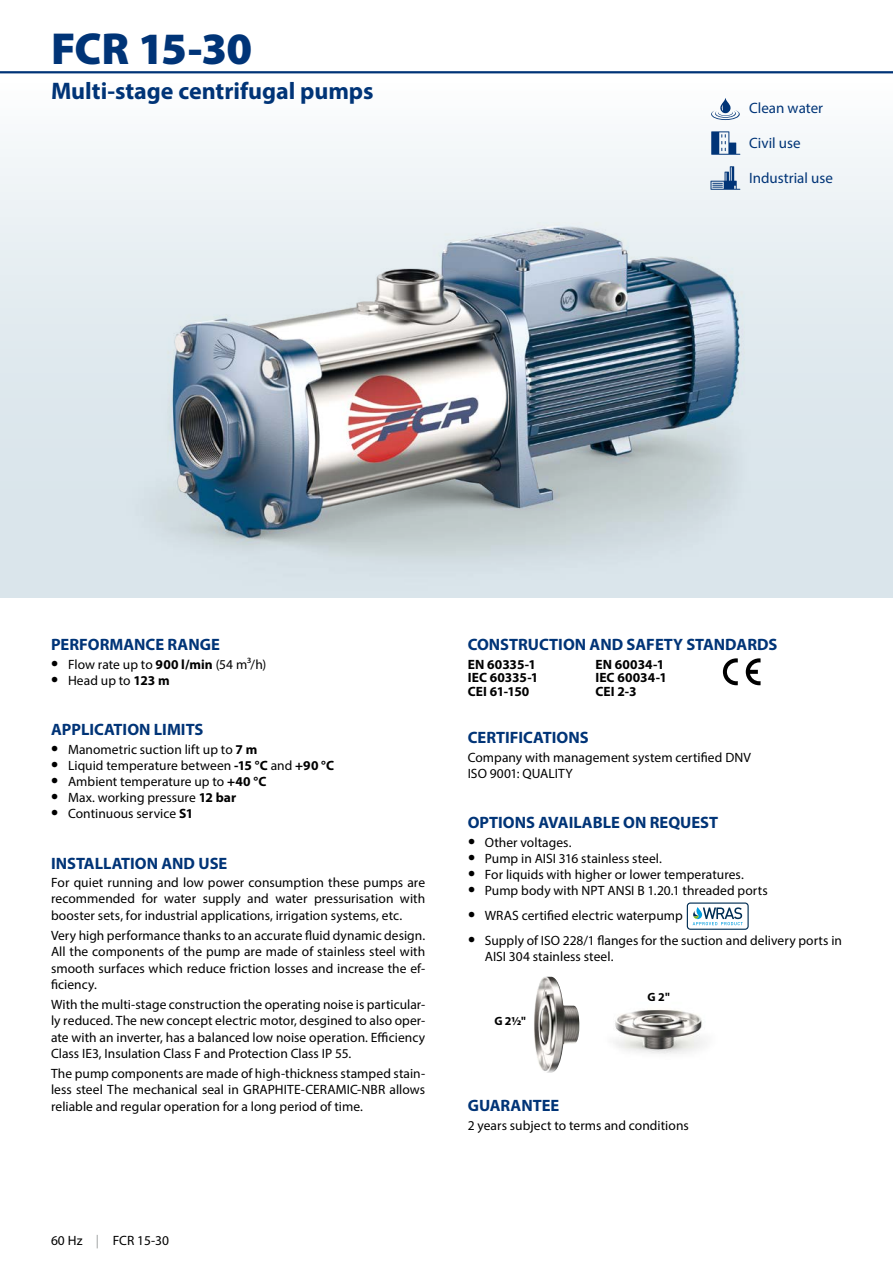
<style>
.page{position:relative;width:893px;height:1263px;background:#fff}
.page>*{position:absolute;margin:0;border:0;box-sizing:border-box;transform-origin:0 0}
.t1{font:900 45px "Myriad Pro";letter-spacing:-.02em;color:#003477}
.t2{font:700 24px "Myriad Pro";color:#003477}
.t3{font:700 16.5px "Myriad Pro";color:#003477}
.t4{font:15px "Myriad Pro";color:#003477}
.t5{font:13.5px/16.2px "Myriad Pro";letter-spacing:.005em;color:#000;text-align:justify}
.t6{font:700 13.5px/13.5px "Myriad Pro";letter-spacing:.005em;color:#000}
.t7{font:700 12px "Myriad Pro";color:#000}
.s1{font-weight:700;font-size:21px}
.s2{font-weight:700}
.s3{color:#9c9e9f}
</style>
<div class="page">
<div style="left:0;top:72px;width:893px;height:525px;background:linear-gradient(to bottom,#f7fafb,#d2e0e7)"></div>
<hr style="left:0;top:71px;width:893px;height:2px;background:#003477">
<img style="left:99px;top:199px;width:675px;height:399px">
<img style="left:174px;top:227px;width:565px;height:310px">
<svg style="left:746px;top:658px;width:14px;height:27px"></svg>
<svg style="left:723px;top:658px;width:15px;height:27px"></svg>
<svg style="left:687px;top:902px;width:62px;height:28px"></svg>
<img style="left:534px;top:977px;width:45px;height:96px">
<img style="left:615px;top:1009px;width:90px;height:45px">
<svg style="left:711px;top:98px;width:29px;height:22px"></svg>
<svg style="left:711px;top:131px;width:29px;height:24px"></svg>
<svg style="left:710px;top:166px;width:30px;height:24px"></svg>
<h1 class="t1" style="left:51px;top:18px;width:203px">FCR 15-30</h1>
<h2 class="t2" style="left:51px;top:75px;width:324px">Multi-stage centrifugal pumps</h2>
<p class="t4" style="left:749px;top:99px;width:75px">Clean water</p>
<p class="t4" style="left:749px;top:134px;width:53px">Civil use</p>
<p class="t4" style="left:749px;top:169px;width:85px">Industrial use</p>
<p class="t3" style="left:51px;top:634px;width:170px">PERFORMANCE RANGE</p>
<p class="t5" style="left:51px;top:656px;width:217px"><span class="s1">•</span> Flow rate up to <span class="s2">900 l/min</span> (54 m³/h)</p>
<p class="t5" style="left:51px;top:672px;width:120px"><span class="s1">•</span> Head up to <span class="s2">123 m</span></p>
<p class="t3" style="left:51px;top:719px;width:154px">APPLICATION LIMITS</p>
<p class="t5" style="left:51px;top:741px;width:208px"><span class="s1">•</span> Manometric suction lift up to <span class="s2">7 m</span></p>
<p class="t5" style="left:51px;top:757px;width:284px"><span class="s1">•</span> Liquid temperature between <span class="s2">-15 °C</span> and <span class="s2">+90 °C</span></p>
<p class="t5" style="left:51px;top:773px;width:217px"><span class="s1">•</span> Ambient temperature up to <span class="s2">+40 °C</span></p>
<p class="t5" style="left:51px;top:789px;width:187px"><span class="s1">•</span> Max. working pressure <span class="s2">12 bar</span></p>
<p class="t5" style="left:51px;top:805px;width:144px"><span class="s1">•</span> Continuous service <span class="s2">S1</span></p>
<p class="t3" style="left:51px;top:853px;width:178px">INSTALLATION AND USE</p>
<p class="t5" style="left:51px;top:874px;width:376px">For quiet running and low power consumption these pumps are recommended for water supply and water pressurisation with booster sets, for industrial applications, irrigation systems, etc.</p>
<p class="t5" style="left:51px;top:927px;width:376px">Very high performance thanks to an accurate fluid dynamic design.<br>All the components of the pump are made of stainless steel with smooth surfaces which reduce friction losses and increase the ef&shy;ficiency.</p>
<p class="t5" style="left:51px;top:996px;width:376px">With the multi-stage construction the operating noise is particular&shy;ly reduced. The new concept electric motor, desgined to also oper&shy;ate with an inverter, has a balanced low noise operation. Efficiency Class IE3, Insulation Class F and Protection Class IP 55.</p>
<p class="t5" style="left:51px;top:1065px;width:376px">The pump components are made of high-thickness stamped stain&shy;less steel The mechanical seal in GRAPHITE-CERAMIC-NBR allows reliable and regular operation for a long period of time.</p>
<p class="t5" style="left:51px;top:1232px;width:120px">60 Hz <span class="s3">|</span> FCR 15-30</p>
<p class="t3" style="left:468px;top:634px;width:311px">CONSTRUCTION AND SAFETY STANDARDS</p>
<p class="t6" style="left:468px;top:657px;width:72px">EN 60335-1<br>IEC 60335-1<br>CEI 61-150</p>
<p class="t6" style="left:595px;top:657px;width:73px">EN 60034-1<br>IEC 60034-1<br>CEI 2-3</p>
<p class="t3" style="left:468px;top:727px;width:122px">CERTIFICATIONS</p>
<p class="t5" style="left:468px;top:749px;width:285px">Company with management system certified DNV<br>ISO 9001: QUALITY</p>
<p class="t3" style="left:468px;top:812px;width:252px">OPTIONS AVAILABLE ON REQUEST</p>
<p class="t5" style="left:468px;top:834px;width:105px"><span class="s1">•</span> Other voltages.</p>
<p class="t5" style="left:468px;top:850px;width:195px"><span class="s1">•</span> Pump in AISI 316 stainless steel.</p>
<p class="t5" style="left:468px;top:866px;width:277px"><span class="s1">•</span> For liquids with higher or lower temperatures.</p>
<p class="t5" style="left:468px;top:882px;width:301px"><span class="s1">•</span> Pump body with NPT ANSI B 1.20.1 threaded ports</p>
<p class="t5" style="left:468px;top:907px;width:216px"><span class="s1">•</span> WRAS certified electric waterpump</p>
<p class="t5" style="left:485px;top:932px;width:359px;text-indent:-17px"><span class="s1">•</span> Supply of ISO 228/1 flanges for the suction and delivery ports in<br>AISI 304 stainless steel.</p>
<p class="t7" style="left:494px;top:1013px;width:33px">G 2½"</p>
<p class="t7" style="left:648px;top:989px;width:24px">G 2"</p>
<p class="t3" style="left:468px;top:1095px;width:93px">GUARANTEE</p>
<p class="t5" style="left:468px;top:1117px;width:223px">2 years subject to terms and conditions</p>
</div>
